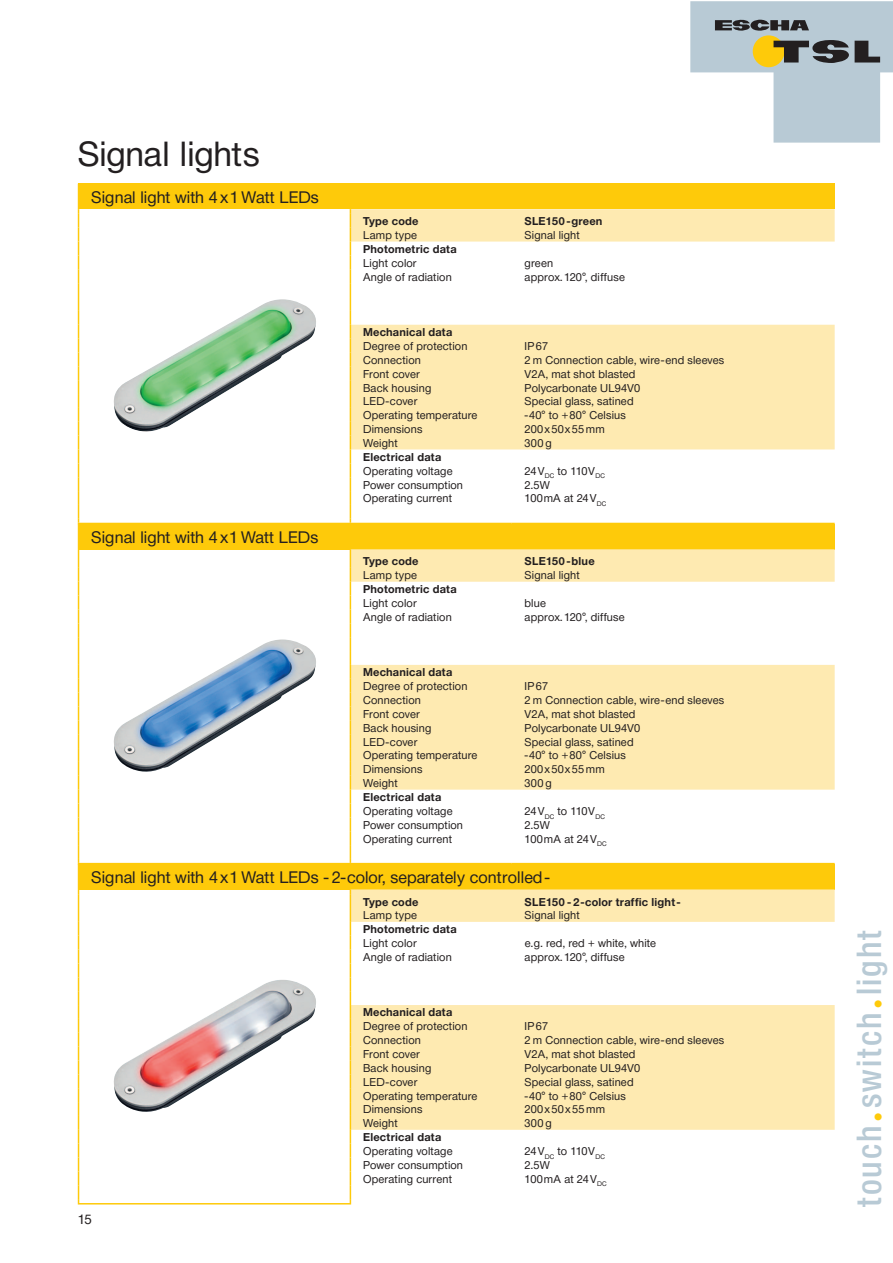
<style>
.page{position:relative;width:893px;height:1263px;background:#fff}
.page>*{position:absolute;margin:0;border:0;box-sizing:border-box;transform-origin:0 0}
.t1{font:500 34.5px "Neue Helvetica Condensed BQ";letter-spacing:.055em;color:#b8cad5}
.t2{font:34.5px "Neue Helvetica BQ";letter-spacing:-.005em;color:#231f20}
.t3{font:16.5px "Neue Helvetica BQ";color:#231f20}
.t4{font:13.5px "Neue Helvetica BQ";color:#231f20}
.t5{font:11.25px "Neue Helvetica BQ";letter-spacing:.015em;color:#231f20}
.t6{font:700 11.25px "Neue Helvetica BQ";letter-spacing:.015em;color:#231f20}
.t7{font:11.25px "Neue Helvetica BQ";letter-spacing:.035em;color:#231f20}
.t8{font:11.25px "Neue Helvetica BQ";letter-spacing:-.01em;color:#231f20}
.s1{font-family:"Futura";font-weight:700;font-size:30px;color:#feca0a}
</style>
<div class="page">
<svg style="left:690px;top:1px;width:203px;height:142px"></svg>
<div style="left:79px;top:184px;width:756px;height:25px;background:#feca0a"></div>
<svg style="left:351px;top:209px;width:484px;height:240px;fill:#feeab1"></svg>
<svg style="left:350px;top:209px;width:1px;height:314px"></svg>
<hr style="left:78px;top:523px;width:434px;height:1px;background:#feca0a">
<hr style="left:512px;top:523px;width:323px;height:1px;background:#feca0a">
<div style="left:79px;top:524px;width:756px;height:25px;background:#feca0a"></div>
<svg style="left:351px;top:549px;width:484px;height:241px;fill:#feeab1"></svg>
<svg style="left:350px;top:549px;width:1px;height:314px"></svg>
<hr style="left:78px;top:863px;width:434px;height:1px;background:#feca0a">
<hr style="left:512px;top:863px;width:323px;height:1px;background:#feca0a">
<div style="left:79px;top:864px;width:756px;height:25px;background:#feca0a"></div>
<svg style="left:351px;top:889px;width:484px;height:241px;fill:#feeab1"></svg>
<svg style="left:78px;top:184px;width:1px;height:1019px"></svg>
<hr style="left:78px;top:1203px;width:273px;height:2px;background:#feca0a">
<svg style="left:350px;top:889px;width:1px;height:314px"></svg>
<img style="left:114px;top:299px;width:202px;height:133px">
<img style="left:114px;top:640px;width:202px;height:132px">
<img style="left:114px;top:980px;width:202px;height:132px">
<h1 class="t2" style="left:78px;top:142px;width:184px">Signal lights</h1>
<h2 class="t3" style="left:91px;top:192px;width:229px">Signal light with 4 x 1 Watt LEDs</h2>
<h2 class="t3" style="left:91px;top:532px;width:228px">Signal light with 4 x 1 Watt LEDs</h2>
<p class="t6" style="left:363px;top:218px;width:57px">Type code</p>
<p class="t6" style="left:524px;top:218px;width:79px">SLE150-green</p>
<p class="t5" style="left:363px;top:231px;width:55px">Lamp type</p>
<p class="t5" style="left:524px;top:231px;width:57px">Signal light</p>
<p class="t6" style="left:363px;top:245px;width:95px">Photometric data</p>
<p class="t5" style="left:363px;top:259px;width:55px">Light color</p>
<p class="t5" style="left:524px;top:259px;width:30px">green</p>
<p class="t5" style="left:363px;top:273px;width:90px">Angle of radiation</p>
<p class="t5" style="left:525px;top:273px;width:102px">approx. 120°, diffuse</p>
<p class="t6" style="left:363px;top:328px;width:91px">Mechanical data</p>
<p class="t5" style="left:363px;top:342px;width:106px">Degree of protection</p>
<p class="t5" style="left:525px;top:342px;width:25px">IP67</p>
<p class="t5" style="left:363px;top:356px;width:59px">Connection</p>
<p class="t5" style="left:524px;top:356px;width:201px">2 m Connection cable, wire-end sleeves</p>
<p class="t5" style="left:363px;top:370px;width:58px">Front cover</p>
<p class="t5" style="left:524px;top:370px;width:112px">V2A, mat shot blasted</p>
<p class="t5" style="left:363px;top:384px;width:70px">Back housing</p>
<p class="t5" style="left:525px;top:384px;width:117px">Polycarbonate UL94V0</p>
<p class="t5" style="left:363px;top:398px;width:56px">LED-cover</p>
<p class="t5" style="left:524px;top:398px;width:111px">Special glass, satined</p>
<p class="t5" style="left:363px;top:412px;width:116px">Operating temperature</p>
<p class="t5" style="left:525px;top:412px;width:103px">-40° to +80° Celsius</p>
<p class="t5" style="left:363px;top:425px;width:61px">Dimensions</p>
<p class="t7" style="left:524px;top:425px;width:82px">200x50x55 mm</p>
<p class="t5" style="left:363px;top:439px;width:36px">Weight</p>
<p class="t5" style="left:524px;top:439px;width:29px">300 g</p>
<p class="t6" style="left:363px;top:453px;width:80px">Electrical data</p>
<p class="t5" style="left:363px;top:467px;width:91px">Operating voltage</p>
<p class="t8" style="left:524px;top:467px;width:82px">24V<sub>DC</sub> to 110V<sub>DC</sub></p>
<p class="t5" style="left:363px;top:481px;width:101px">Power consumption</p>
<p class="t5" style="left:524px;top:481px;width:27px">2.5W</p>
<p class="t5" style="left:363px;top:495px;width:90px">Operating current</p>
<p class="t5" style="left:525px;top:495px;width:83px">100mA at 24V<sub>DC</sub></p>
<p class="t6" style="left:363px;top:558px;width:57px">Type code</p>
<p class="t6" style="left:524px;top:558px;width:72px">SLE150-blue</p>
<p class="t5" style="left:363px;top:572px;width:55px">Lamp type</p>
<p class="t5" style="left:524px;top:572px;width:57px">Signal light</p>
<p class="t6" style="left:363px;top:585px;width:95px">Photometric data</p>
<p class="t5" style="left:363px;top:599px;width:55px">Light color</p>
<p class="t5" style="left:525px;top:599px;width:23px">blue</p>
<p class="t5" style="left:363px;top:613px;width:90px">Angle of radiation</p>
<p class="t5" style="left:525px;top:613px;width:102px">approx. 120°, diffuse</p>
<p class="t6" style="left:363px;top:669px;width:91px">Mechanical data</p>
<p class="t5" style="left:363px;top:682px;width:106px">Degree of protection</p>
<p class="t5" style="left:525px;top:682px;width:25px">IP67</p>
<p class="t5" style="left:363px;top:696px;width:59px">Connection</p>
<p class="t5" style="left:524px;top:696px;width:201px">2 m Connection cable, wire-end sleeves</p>
<p class="t5" style="left:363px;top:710px;width:58px">Front cover</p>
<p class="t5" style="left:524px;top:710px;width:112px">V2A, mat shot blasted</p>
<p class="t5" style="left:363px;top:724px;width:70px">Back housing</p>
<p class="t5" style="left:525px;top:724px;width:117px">Polycarbonate UL94V0</p>
<p class="t5" style="left:363px;top:738px;width:56px">LED-cover</p>
<p class="t5" style="left:524px;top:738px;width:111px">Special glass, satined</p>
<p class="t5" style="left:363px;top:752px;width:116px">Operating temperature</p>
<p class="t5" style="left:525px;top:752px;width:103px">-40° to +80° Celsius</p>
<p class="t5" style="left:363px;top:766px;width:61px">Dimensions</p>
<p class="t7" style="left:524px;top:766px;width:82px">200x50x55 mm</p>
<p class="t5" style="left:363px;top:779px;width:36px">Weight</p>
<p class="t5" style="left:524px;top:779px;width:29px">300 g</p>
<p class="t6" style="left:363px;top:793px;width:80px">Electrical data</p>
<p class="t5" style="left:363px;top:807px;width:91px">Operating voltage</p>
<p class="t8" style="left:524px;top:807px;width:82px">24V<sub>DC</sub> to 110V<sub>DC</sub></p>
<p class="t5" style="left:363px;top:821px;width:101px">Power consumption</p>
<p class="t5" style="left:524px;top:821px;width:27px">2.5W</p>
<p class="t5" style="left:363px;top:835px;width:90px">Operating current</p>
<p class="t7" style="left:524px;top:835px;width:84px">100mA at 24V<sub>DC</sub></p>
<h2 class="t3" style="left:91px;top:872px;width:460px">Signal light with 4 x 1 Watt LEDs - 2-color, separately controlled-</h2>
<p class="t6" style="left:363px;top:898px;width:57px">Type code</p>
<p class="t6" style="left:524px;top:898px;width:158px">SLE150 - 2-color traffic light-</p>
<p class="t5" style="left:363px;top:912px;width:55px">Lamp type</p>
<p class="t5" style="left:524px;top:912px;width:57px">Signal light</p>
<p class="t6" style="left:363px;top:926px;width:95px">Photometric data</p>
<p class="t5" style="left:363px;top:939px;width:55px">Light color</p>
<p class="t5" style="left:525px;top:939px;width:133px">e.g. red, red + white, white</p>
<p class="t5" style="left:363px;top:953px;width:90px">Angle of radiation</p>
<p class="t5" style="left:525px;top:953px;width:102px">approx. 120°, diffuse</p>
<p class="t4" style="left:78px;top:1214px;width:16px">15</p>
<p class="t6" style="left:363px;top:1009px;width:91px">Mechanical data</p>
<p class="t5" style="left:363px;top:1023px;width:106px">Degree of protection</p>
<p class="t5" style="left:525px;top:1023px;width:25px">IP67</p>
<p class="t5" style="left:363px;top:1036px;width:59px">Connection</p>
<p class="t5" style="left:524px;top:1036px;width:201px">2 m Connection cable, wire-end sleeves</p>
<p class="t5" style="left:363px;top:1050px;width:58px">Front cover</p>
<p class="t5" style="left:524px;top:1050px;width:112px">V2A, mat shot blasted</p>
<p class="t5" style="left:363px;top:1064px;width:70px">Back housing</p>
<p class="t5" style="left:525px;top:1064px;width:117px">Polycarbonate UL94V0</p>
<p class="t5" style="left:363px;top:1078px;width:56px">LED-cover</p>
<p class="t5" style="left:524px;top:1078px;width:111px">Special glass, satined</p>
<p class="t5" style="left:363px;top:1092px;width:116px">Operating temperature</p>
<p class="t5" style="left:525px;top:1092px;width:103px">-40° to +80° Celsius</p>
<p class="t5" style="left:363px;top:1106px;width:61px">Dimensions</p>
<p class="t7" style="left:524px;top:1106px;width:82px">200x50x55 mm</p>
<p class="t5" style="left:363px;top:1120px;width:36px">Weight</p>
<p class="t5" style="left:524px;top:1120px;width:29px">300 g</p>
<p class="t6" style="left:363px;top:1133px;width:80px">Electrical data</p>
<p class="t5" style="left:363px;top:1147px;width:91px">Operating voltage</p>
<p class="t8" style="left:524px;top:1147px;width:82px">24V<sub>DC</sub> to 110V<sub>DC</sub></p>
<p class="t5" style="left:363px;top:1161px;width:101px">Power consumption</p>
<p class="t5" style="left:524px;top:1161px;width:27px">2.5W</p>
<p class="t5" style="left:363px;top:1175px;width:90px">Operating current</p>
<p class="t7" style="left:524px;top:1175px;width:84px">100mA at 24V<sub>DC</sub></p>
<h1 class="t1" style="left:849px;top:1207px;width:279px;rotate:-90deg">touch<span class="s1">.</span>switch<span class="s1">.</span>light</h1>
</div>
